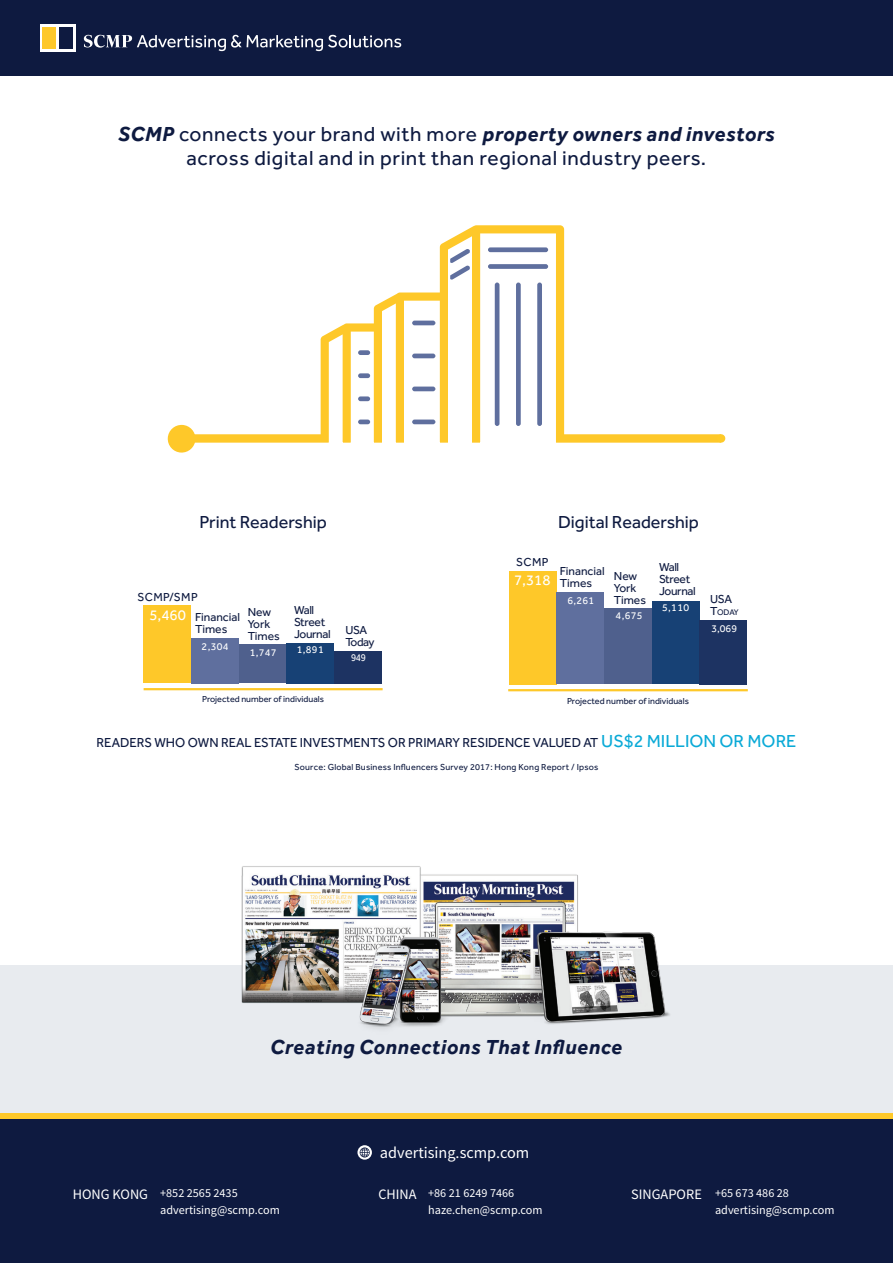
<style>
.page{position:relative;width:893px;height:1263px;background:#fff}
.page>*{position:absolute;margin:0;border:0;box-sizing:border-box;transform-origin:0 0}
.t1{font:21px/24px "Effra";letter-spacing:.03em;color:#0e1a40;text-align:center}
.t2{font:italic 700 21px "Effra";letter-spacing:.03em;color:#0e1a40}
.t3{font:18px "Effra";color:#0e1a40}
.t4{font:16.2px "Source Sans Pro";color:#fff}
.t5{font:15px "Effra";color:#fff}
.t6{font:14.4px "Source Sans Pro";color:#fff}
.t7{font:13.5px "Effra";color:#0e1a40}
.t8{font:12.15px/17.5px "Source Sans Pro";color:#fff}
.t9{font:12px/12px "Effra";color:#0e1a40}
.t10{font:12px/12px "Effra";letter-spacing:-.02em;color:#0e1a40}
.t11{font:10.5px "Effra";letter-spacing:.03em;color:#fff}
.t12{font:10.5px "Effra";letter-spacing:.03em;color:#fff;scale:.9 1}
.t13{font:9px "Effra";letter-spacing:.02em;color:#0e1a40}
.t14{font:9px "Effra";color:#0e1a40}
.t15{font:8.4px "Effra";color:#0e1a40}
.s1{font-weight:700;font-style:italic}
.s2{font-size:12px}
.s3{font-size:18px;color:#0baad7}
</style>
<div class="page">
<div style="left:0;top:965px;width:893px;height:180px;background:#e8ebef"></div>
<div style="left:0;top:1114px;width:893px;height:149px;background:#0e1a40"></div>
<div style="left:0;top:1112px;width:893px;height:6px;background:#fec829"></div>
<div style="left:0;top:0;width:893px;height:75px;background:#0e1a40"></div>
<svg style="left:40px;top:24px;width:35px;height:27px"></svg>
<div style="left:43px;top:27px;width:13px;height:21px;background:#fec829"></div>
<div style="left:59px;top:27px;width:13px;height:21px;background:#0e1a40"></div>
<svg style="left:84px;top:35px;width:317px;height:16px"></svg>
<div style="left:509px;top:571px;width:48px;height:113px;background:#fec829"></div>
<div style="left:144px;top:606px;width:47px;height:77px;background:#fec829"></div>
<div style="left:557px;top:592px;width:47px;height:92px;background:#5f6f9e"></div>
<div style="left:604px;top:609px;width:48px;height:75px;background:#4f608d"></div>
<div style="left:652px;top:601px;width:47px;height:83px;background:#174175"></div>
<div style="left:699px;top:620px;width:48px;height:64px;background:#1d3362"></div>
<hr style="left:508px;top:689px;width:240px;height:2px;background:#fec829">
<hr style="left:144px;top:688px;width:239px;height:2px;background:#fec829">
<div style="left:191px;top:638px;width:48px;height:45px;background:#5f6f9e"></div>
<div style="left:239px;top:644px;width:48px;height:39px;background:#4f608d"></div>
<div style="left:287px;top:643px;width:47px;height:40px;background:#174175"></div>
<div style="left:334px;top:651px;width:48px;height:32px;background:#1d3362"></div>
<svg style="left:195px;top:225px;width:529px;height:218px"></svg>
<div style="left:167px;top:424px;width:29px;height:29px;background:#fec829;border-radius:50%"></div>
<div style="left:717px;top:434px;width:8px;height:9px;background:#feca28;border-radius:50%"></div>
<svg style="left:357px;top:1145px;width:15px;height:15px"></svg>
<img style="left:241px;top:866px;width:429px;height:163px">
<p class="t1" style="left:118px;top:122px;width:658px"><span class="s1">SCMP</span> connects your brand with more <span class="s1">property owners and investors </span>across digital and in print than regional industry peers.</p>
<p class="t3" style="left:199px;top:511px;width:129px">Print Readership</p>
<p class="t3" style="left:558px;top:511px;width:142px">Digital Readership</p>
<p class="t9" style="left:195px;top:587px;width:46px;line-height:20.1px;text-indent:-58px">SCMP/SMP<br>Financial</p>
<p class="t10" style="left:195px;top:623px;width:34px">Times</p>
<p class="t5" style="left:149px;top:606px;width:38px">5,460</p>
<p class="t11" style="left:202px;top:640px;width:28px">2,304</p>
<p class="t9" style="left:248px;top:605px;width:34px">New<br>York<br>Times</p>
<p class="t10" style="left:294px;top:604px;width:75px">Wall<br>Street<br>Journal USA</p>
<p class="t10" style="left:345px;top:636px;width:31px">Today</p>
<p class="t11" style="left:250px;top:646px;width:28px">1,747</p>
<p class="t11" style="left:297px;top:644px;width:28px">1,891</p>
<p class="t12" style="left:351px;top:651px;width:18px">949</p>
<p class="t10" style="left:516px;top:556px;width:34px">SCMP</p>
<p class="t5" style="left:514px;top:572px;width:38px">7,318</p>
<p class="t9" style="left:560px;top:565px;width:46px">Financial<br>Times</p>
<p class="t9" style="left:614px;top:570px;width:34px">New<br>York<br>Times</p>
<p class="t10" style="left:659px;top:561px;width:38px">Wall<br>Street<br>Journal</p>
<p class="t11" style="left:567px;top:594px;width:28px">6,261</p>
<p class="t11" style="left:662px;top:602px;width:28px">5,110</p>
<p class="t11" style="left:616px;top:609px;width:28px">4,675</p>
<p class="t10" style="left:710px;top:593px;width:23px">USA</p>
<p class="t15" style="left:710px;top:607px;width:30px"><span class="s2">T</span>ODAY</p>
<p class="t11" style="left:711px;top:622px;width:27px">3,069</p>
<p class="t14" style="left:202px;top:693px;width:123px">Projected number of individuals</p>
<p class="t14" style="left:567px;top:696px;width:123px">Projected number of individuals</p>
<p class="t7" style="left:97px;top:735px;width:701px">READERS WHO OWN REAL ESTATE INVESTMENTS OR PRIMARY RESIDENCE VALUED AT <span class="s3">US$2 MILLION OR MORE</span></p>
<p class="t13" style="left:295px;top:761px;width:305px">Source: Global Business Influencers Survey 2017: Hong Kong Report / Ipsos</p>
<p class="t2" style="left:270px;top:1034px;width:354px">Creating Connections That Influence</p>
<p class="t4" style="left:380px;top:1142px;width:151px">advertising.scmp.com</p>
<p class="t8" style="left:160px;top:1184px;width:121px">+852 2565 2435 advertising@scmp.com</p>
<p class="t8" style="left:428px;top:1184px;width:116px">+86 21 6249 7466 haze.chen@scmp.com</p>
<p class="t8" style="left:715px;top:1184px;width:121px">+65 673 486 28 advertising@scmp.com</p>
<p class="t6" style="left:73px;top:1185px;width:77px">HONG KONG</p>
<p class="t6" style="left:378px;top:1185px;width:40px">CHINA</p>
<p class="t6" style="left:631px;top:1185px;width:72px">SINGAPORE</p>
</div>
